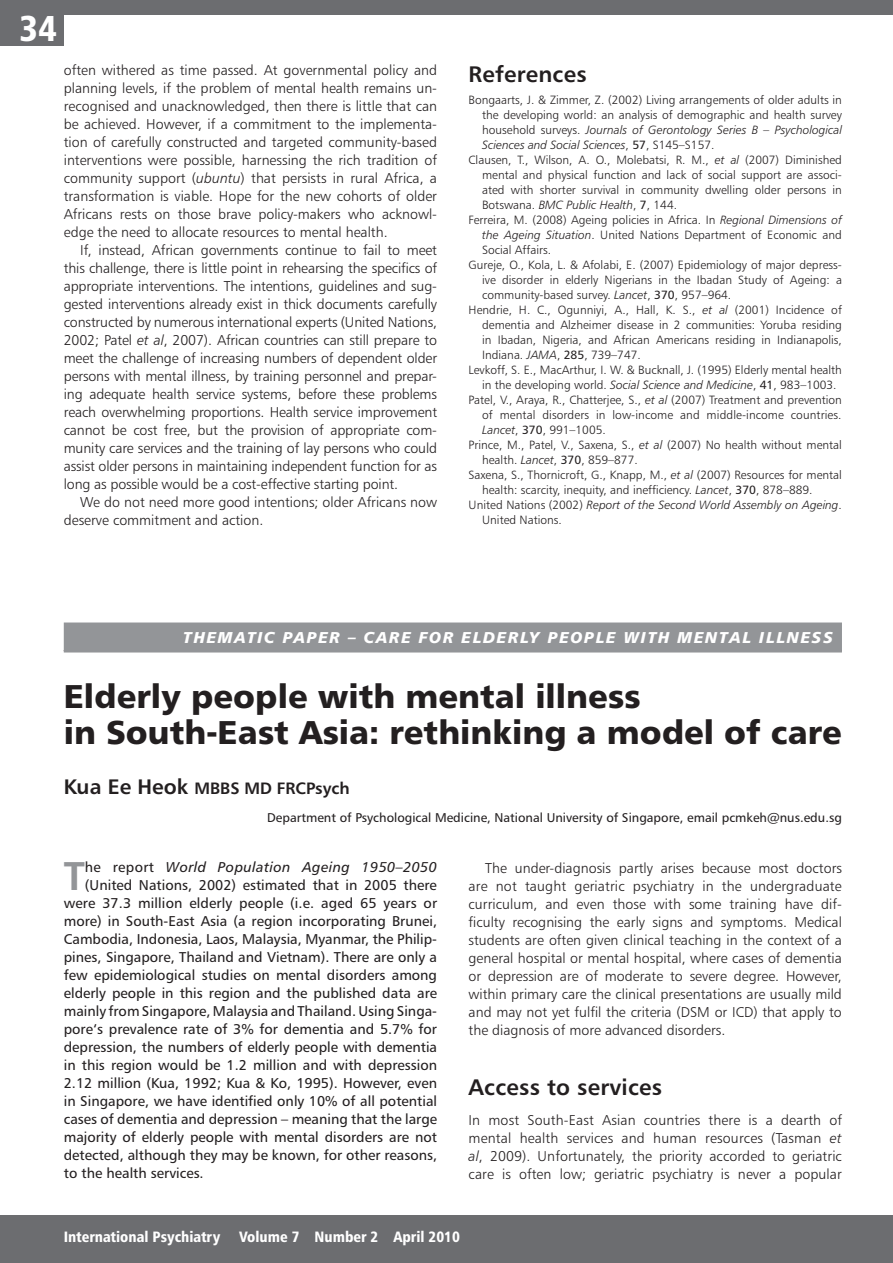
<style>
.page{position:relative;width:893px;height:1263px;background:#fff}
.page>*{position:absolute;margin:0;border:0;box-sizing:border-box;transform-origin:0 0}
.Intro_text{font:40.2px "Humanist 777 BT Bold B";color:#939598}
.t1{font:36px "Humanist 777 BT Black Condensed B";color:#fff}
.Paper_title{font:33px/36px "Humanist 777 BT Black B";color:#231f20}
.Subhead1{font:22.5px "Humanist 777 BT Bold B";letter-spacing:.01em;color:#231f20}
.Author{font:16.5px "Humanist 777 BT Bold B";color:#231f20}
.Section{font:15.75px "Humanist 777 BT Black Italic B";letter-spacing:.1em;color:#fff}
.t2{font:15px "Humanist 777 BT Black Condensed B";color:#fff}
.Body_text{font:14.25px/18px "Humanist 777 BT Light B";color:#231f20;text-align:justify}
.Intro_text-2{font:14.25px "Humanist 777 BT Roman B";color:#231f20}
.Noindent{font:14.25px/18px "Humanist 777 BT Light B";color:#231f20;text-align:justify}
.Intro_text-3{font:14.25px "Humanist 777 BT Italic B";letter-spacing:.025em;color:#231f20}
.Address{font:12.75px "Humanist 777 BT Roman B";color:#231f20}
.References{font:12px/15px "Humanist 777 BT Light B";color:#231f20;text-align:justify}
.References-2{font:12px/15px "Humanist 777 BT Light Italic B";color:#231f20}
.s1{font-family:"Humanist 777 BT Light Italic B"}
.s2{font-family:"Humanist 777 BT Roman B"}
.s3{font-family:"Humanist 777 BT Light B"}
.s4{font-size:21px}
</style>
<div class="page">
<div style="left:0;top:1215px;width:893px;height:48px;background:#6c6d70"></div>
<div style="left:0;top:0;width:64px;height:46px;background:#6c6d70"></div>
<div style="left:0;top:0;width:893px;height:15px;background:#6c6d70"></div>
<div style="left:64px;top:622px;width:778px;height:30px;background:#939598"></div>
<h2 class="t1" style="left:19px;top:6px;width:39px">34</h2>
<p class="Noindent" style="left:64px;top:60px;width:375px">often withered as time passed. At governmental policy and planning levels, if the problem of mental health remains un&shy;recognised and unacknowledged, then there is little that can be achieved. However, if a commitment to the implementa&shy;tion of carefully constructed and targeted community-based interventions were possible, harnessing the rich tradition of community support (<span class="s1">ubuntu</span>) that persists in rural Africa, a transformation is viable. Hope for the new cohorts of older Africans rests on those brave policy-makers who acknowl&shy;edge the need to allocate resources to mental health.</p>
<p class="Body_text" style="left:64px;top:240px;width:375px;text-indent:16px">If, instead, African governments continue to fail to meet this challenge, there is little point in rehearsing the specifics of appropriate interventions. The intentions, guidelines and sug&shy;gested interventions already exist in thick documents carefully constructed by numerous international experts (United Nations, 2002; Patel <span class="s1">et al</span>, 2007). African countries can still prepare to meet the challenge of increasing numbers of dependent older persons with mental illness, by training personnel and prepar&shy;ing adequate health service systems, before these problems reach overwhelming proportions. Health service improvement cannot be cost free, but the provision of appropriate com&shy;munity care services and the training of lay persons who could assist older persons in maintaining independent function for as long as possible would be a cost-effective starting point.</p>
<p class="Body_text" style="left:64px;top:492px;width:375px;text-indent:16px">We do not need more good intentions; older Africans now deserve commitment and action.</p>
<p class="Subhead1" style="left:469px;top:60px;width:120px">References</p>
<p class="References" style="left:482px;top:93px;width:361px;text-indent:-14px">Bongaarts, J. &amp; Zimmer, Z. (2002) Living arrangements of older adults in the developing world: an analysis of demographic and health survey household surveys. <span class="s1">Journals of Gerontology Series B – Psychological Sciences and Social Sciences</span>, <span class="s2">57</span>, S145–S157.</p>
<p class="References" style="left:482px;top:153px;width:361px;text-indent:-14px">Clausen, T., Wilson, A. O., Molebatsi, R. M., <span class="s1">et al</span> (2007) Diminished mental and physical function and lack of social support are associ&shy;ated with shorter survival in community dwelling older persons in Botswana. <span class="s1">BMC Public Health</span>, <span class="s2">7</span>, 144.</p>
<p class="References" style="left:482px;top:213px;width:361px;text-indent:-14px">Ferreira, M. (2008) Ageing policies in Africa. In <span class="s1">Regional Dimensions of the Ageing Situation</span>. United Nations Department of Economic and Social Affairs.</p>
<p class="References" style="left:482px;top:258px;width:361px;text-indent:-14px">Gureje, O., Kola, L. &amp; Afolabi, E. (2007) Epidemiology of major depress&shy;ive disorder in elderly Nigerians in the Ibadan Study of Ageing: a community-based survey. <span class="s1">Lancet</span>, <span class="s2">370</span>, 957–964.</p>
<p class="References" style="left:482px;top:303px;width:361px;text-indent:-14px">Hendrie, H. C., Ogunniyi, A., Hall, K. S., <span class="s1">et al</span> (2001) Incidence of dementia and Alzheimer disease in 2 communities: Yoruba residing in Ibadan, Nigeria, and African Americans residing in Indianapolis, Indiana. <span class="s1">JAMA</span>, <span class="s2">285</span>, 739–747.</p>
<p class="References" style="left:482px;top:363px;width:361px;text-indent:-14px">Levkoff, S. E., MacArthur, I. W. &amp; Bucknall, J. (1995) Elderly mental health in the developing world. <span class="s1">Social Science and Medicine</span>, <span class="s2">41</span>, 983–1003.</p>
<p class="References" style="left:482px;top:393px;width:361px;text-indent:-14px">Patel, V., Araya, R., Chatterjee, S., <span class="s1">et al</span> (2007) Treatment and prevention of mental disorders in low-income and middle-income countries.<br><span class="s1">Lancet</span>, <span class="s2">370</span>, 991–1005.</p>
<p class="References" style="left:482px;top:438px;width:361px;text-indent:-14px">Prince, M., Patel, V., Saxena, S., <span class="s1">et al</span> (2007) No health without mental health. <span class="s1">Lancet</span>, <span class="s2">370</span>, 859–877.</p>
<p class="References" style="left:482px;top:468px;width:361px;text-indent:-14px">Saxena, S., Thornicroft, G., Knapp, M., <span class="s1">et al</span> (2007) Resources for mental health: scarcity, inequity, and inefficiency. <span class="s1">Lancet</span>, <span class="s2">370</span>, 878–889.</p>
<p class="References-2" style="left:482px;top:498px;width:361px;text-indent:-14px"><span class="s3">United Nations (2002)</span> Report of the Second World Assembly on Ageing<span class="s3">.<br>United Nations.</span></p>
<p class="Section" style="left:183px;top:627px;width:651px">THEMATIC PAPER – CARE FOR ELDERLY PEOPLE WITH MENTAL ILLNESS</p>
<p class="Paper_title" style="left:64px;top:678px;width:780px">Elderly people with mental illness<br>in South-East Asia: rethinking a model of care</p>
<p class="Author" style="left:64px;top:777px;width:287px"><span class="s4">Kua Ee Heok</span> MBBS MD FRCPsych</p>
<p class="Address" style="left:267px;top:810px;width:576px">Department of Psychological Medicine, National University of Singapore, email pcmkeh@nus.edu.sg</p>
<p class="Intro_text" style="left:64px;top:851px;width:23px">T</p>
<p class="Intro_text-3" style="left:85px;top:858px;width:353px"><span class="s2">he report</span> World Population Ageing 1950–2050</p>
<p class="Body_text" style="left:469px;top:858px;width:375px;text-indent:16px">The under-diagnosis partly arises because most doctors are not taught geriatric psychiatry in the undergraduate curriculum, and even those with some training have dif&shy;ficulty recognising the early signs and symptoms. Medical students are often given clinical teaching in the context of a general hospital or mental hospital, where cases of dementia or depression are of moderate to severe degree. However, within primary care the clinical presentations are usually mild and may not yet fulfil the criteria (DSM or ICD) that apply to the diagnosis of more advanced disorders.</p>
<p class="Intro_text-2" style="left:85px;top:876px;width:353px">(United Nations, 2002) estimated that in 2005 there</p>
<p class="Intro_text-2" style="left:64px;top:894px;width:375px">were 37.3 million elderly people (i.e. aged 65 years or</p>
<p class="Intro_text-2" style="left:64px;top:912px;width:375px">more) in South-East Asia (a region incorporating Brunei,</p>
<p class="Intro_text-2" style="left:64px;top:930px;width:375px">Cambodia, Indonesia, Laos, Malaysia, Myanmar, the Philip-</p>
<p class="Intro_text-2" style="left:64px;top:948px;width:375px">pines, Singapore, Thailand and Vietnam). There are only a</p>
<p class="Intro_text-2" style="left:64px;top:966px;width:375px">few epidemiological studies on mental disorders among</p>
<p class="Intro_text-2" style="left:64px;top:984px;width:375px">elderly people in this region and the published data are</p>
<p class="Intro_text-2" style="left:64px;top:1002px;width:374px">mainly from Singapore, Malaysia and Thailand. Using Singa-</p>
<p class="Intro_text-2" style="left:64px;top:1020px;width:375px">pore‘s prevalence rate of 3% for dementia and 5.7% for</p>
<p class="Intro_text-2" style="left:64px;top:1038px;width:375px">depression, the numbers of elderly people with dementia</p>
<p class="Intro_text-2" style="left:64px;top:1056px;width:375px">in this region would be 1.2 million and with depression</p>
<p class="Intro_text-2" style="left:64px;top:1074px;width:375px">2.12 million (Kua, 1992; Kua &amp; Ko, 1995). However, even</p>
<p class="Intro_text-2" style="left:64px;top:1092px;width:375px">in Singapore, we have identified only 10% of all potential</p>
<p class="Intro_text-2" style="left:64px;top:1110px;width:375px">cases of dementia and depression – meaning that the large</p>
<p class="Intro_text-2" style="left:64px;top:1128px;width:375px">majority of elderly people with mental disorders are not</p>
<p class="Intro_text-2" style="left:64px;top:1146px;width:375px">detected, although they may be known, for other reasons,</p>
<p class="Intro_text-2" style="left:64px;top:1164px;width:141px">to the health services.</p>
<p class="Subhead1" style="left:469px;top:1073px;width:195px">Access to services</p>
<p class="Noindent" style="left:469px;top:1110px;width:375px">In most South-East Asian countries there is a dearth of mental health services and human resources (Tasman <span class="s1">et al</span>, 2009). Unfortunately, the priority accorded to geriatric care is often low; geriatric psychiatry is never a popular</p>
<p class="t2" style="left:64px;top:1227px;width:158px">International Psychiatry</p>
<p class="t2" style="left:239px;top:1227px;width:222px">Volume 7 Number 2 April 2010</p>
</div>
